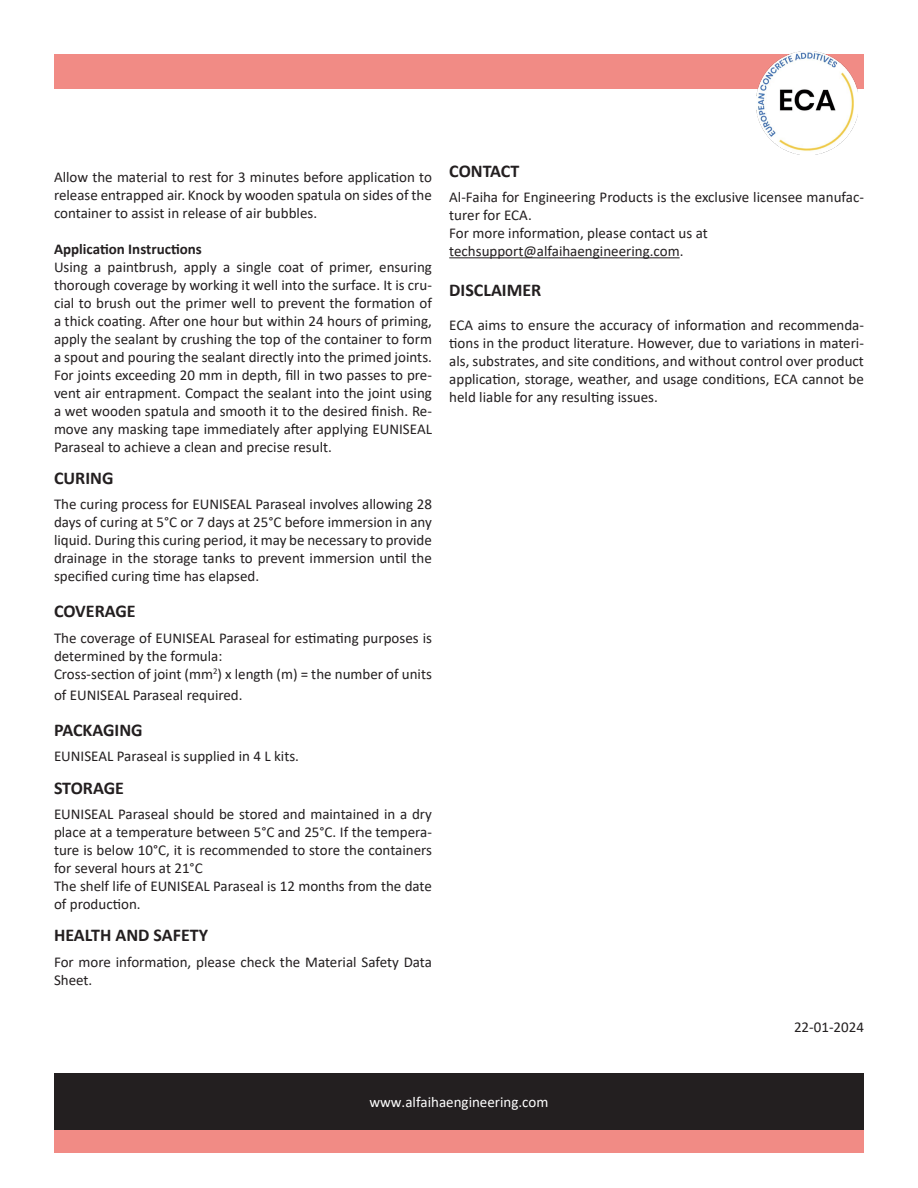
<style>
.page{position:relative;width:918px;height:1188px;background:#fff}
.page>*{position:absolute;margin:0;border:0;box-sizing:border-box;transform-origin:0 0}
.Calibri{font:700 18px "Calibri";color:#231f20}
.Calibri-2{font:15px/18px "Calibri";color:#231f20;text-align:justify}
.t1{font:15px "Calibri";color:#fff}
.Calibri-3{font:700 15px "Calibri";color:#231f20}
</style>
<div class="page">
<div style="left:54px;top:54px;width:810px;height:34px;background:#f18b85"></div>
<div style="left:54px;top:1130px;width:810px;height:23px;background:#f18b85"></div>
<img style="left:756px;top:52px;width:103px;height:102px">
<div style="left:54px;top:1073px;width:810px;height:57px;background:#231f20"></div>
<hr style="left:449px;top:257px;width:231px;height:1px;background:#231f20">
<p class="Calibri-2" style="left:54px;top:168px;width:379px">Allow the material to rest for 3 minutes before application to release entrapped air. Knock by wooden spatula on sides of the container to assist in release of air bubbles.</p>
<p class="Calibri-3" style="left:54px;top:238px;width:149px">Application Instructions</p>
<p class="Calibri-2" style="left:54px;top:258px;width:380px">Using a paintbrush, apply a single coat of primer, ensuring thorough coverage by working it well into the surface. It is cru&shy;cial to brush out the primer well to prevent the formation of a thick coating. After one hour but within 24 hours of priming, apply the sealant by crushing the top of the container to form a spout and pouring the sealant directly into the primed joints.<br>For joints exceeding 20 mm in depth, fill in two passes to pre&shy;vent air entrapment. Compact the sealant into the joint using a wet wooden spatula and smooth it to the desired finish. Re&shy;move any masking tape immediately after applying EUNISEAL Paraseal to achieve a clean and precise result.</p>
<p class="Calibri" style="left:54px;top:465px;width:61px">CURING</p>
<p class="Calibri-2" style="left:54px;top:495px;width:380px">The curing process for EUNISEAL Paraseal involves allowing 28 days of curing at 5°C or 7 days at 25°C before immersion in any liquid. During this curing period, it may be necessary to provide drainage in the storage tanks to prevent immersion until the specified curing time has elapsed.</p>
<p class="Calibri" style="left:54px;top:598px;width:83px">COVERAGE</p>
<p class="Calibri-2" style="left:54px;top:628px;width:379px">The coverage of EUNISEAL Paraseal for estimating purposes is determined by the formula:</p>
<p class="Calibri-2" style="left:54px;top:663px;width:379px;line-height:21.6px">Cross-section of joint (mm<sup>2</sup>) x length (m) = the number of units of EUNISEAL Paraseal required.</p>
<p class="Calibri" style="left:54px;top:717px;width:90px">PACKAGING</p>
<p class="Calibri-2" style="left:54px;top:747px;width:247px">EUNISEAL Paraseal is supplied in 4 L kits.</p>
<p class="Calibri" style="left:54px;top:775px;width:72px">STORAGE</p>
<p class="Calibri-2" style="left:54px;top:805px;width:380px">EUNISEAL Paraseal should be stored and maintained in a dry place at a temperature between 5°C and 25°C. If the tempera&shy;ture is below 10°C, it is recommended to store the containers for several hours at 21°C</p>
<p class="Calibri-2" style="left:54px;top:877px;width:379px">The shelf life of EUNISEAL Paraseal is 12 months from the date of production.</p>
<p class="Calibri" style="left:54px;top:922px;width:156px">HEALTH AND SAFETY</p>
<p class="Calibri-2" style="left:54px;top:952px;width:379px">For more information, please check the Material Safety Data<br>Sheet.</p>
<p class="Calibri" style="left:449px;top:158px;width:72px">CONTACT</p>
<p class="Calibri-2" style="left:449px;top:188px;width:416px">Al-Faiha for Engineering Products is the exclusive licensee manufac&shy;turer for ECA.</p>
<p class="Calibri-2" style="left:449px;top:224px;width:260px">For more information, please contact us at</p>
<p class="Calibri-2" style="left:449px;top:242px;width:236px">techsupport@alfaihaengineering.com.</p>
<p class="Calibri" style="left:449px;top:277px;width:94px">DISCLAIMER</p>
<p class="Calibri-2" style="left:449px;top:316px;width:416px">ECA aims to ensure the accuracy of information and recommenda&shy;tions in the product literature. However, due to variations in materi&shy;als, substrates, and site conditions, and without control over product application, storage, weather, and usage conditions, ECA cannot be held liable for any resulting issues.</p>
<p class="Calibri-2" style="left:794px;top:1018px;width:72px">22-01-2024</p>
<p class="t1" style="left:369px;top:1092px;width:181px">www.alfaihaengineering.com</p>
</div>
